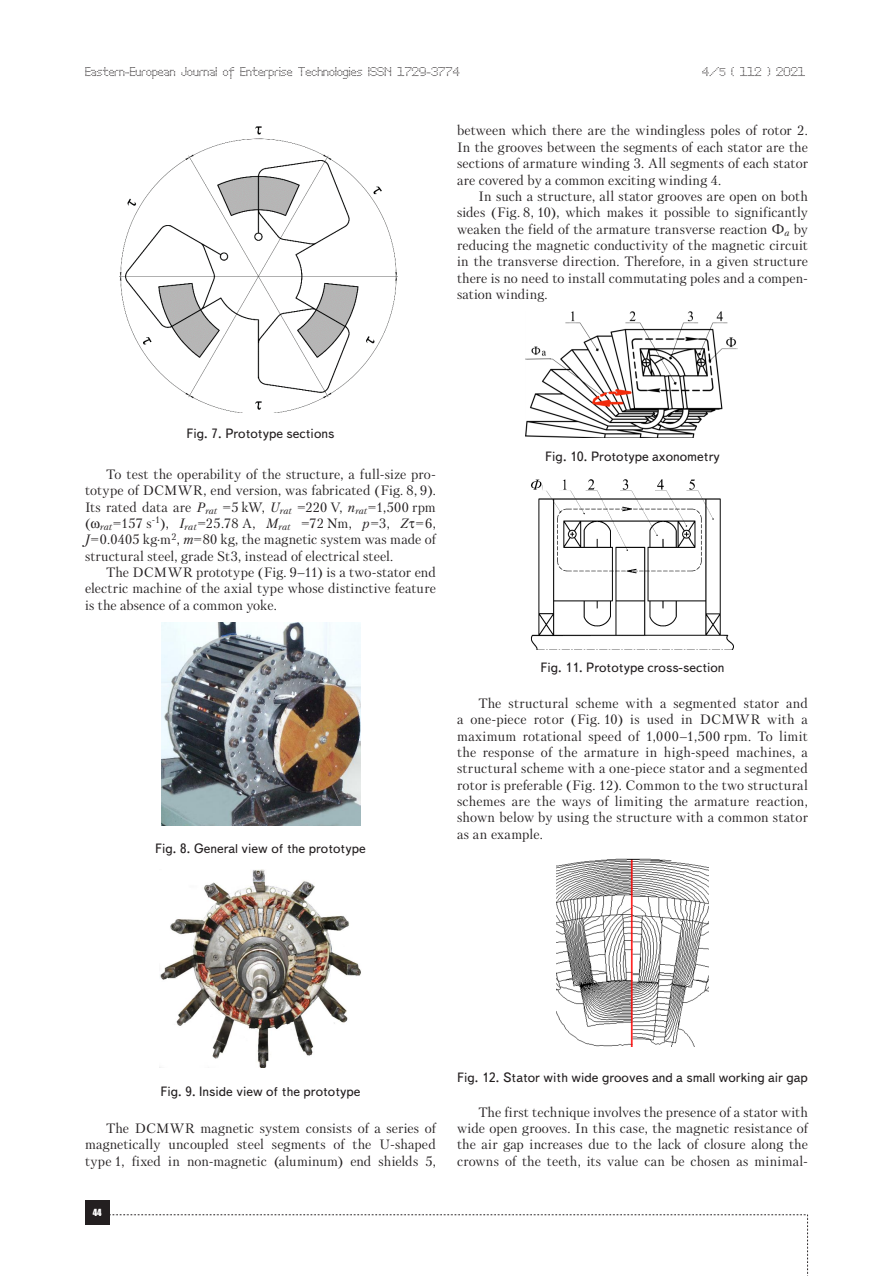
<style>
.page{position:relative;width:893px;height:1276px;background:#fff}
.page>*{position:absolute;margin:0;border:0;box-sizing:border-box;transform-origin:0 0}
.Text__англ{font:13.5px/16.4px "Petersburg C";letter-spacing:.01em;color:#231f20;text-align:justify}
.Рисунок{font:13.5px "Text Book C";color:#231f20}
.t1{font:12px "Perfo";letter-spacing:.015em;color:#231f20}
.t2{font:9px "Impact";color:#fff}
.s1{font-size:10.5px}
.s2{font-style:italic}
.s3{font-family:"Times New Roman"}
</style>
<div class="page">
<div style="left:85px;top:1200px;width:24px;height:24px;background:#231f20"></div>
<svg style="left:109px;top:1214px;width:699px;height:62px"></svg>
<img style="left:120px;top:126px;width:278px;height:287px">
<img style="left:161px;top:623px;width:200px;height:202px">
<img style="left:160px;top:869px;width:201px;height:198px">
<img style="left:525px;top:311px;width:212px;height:126px">
<img style="left:531px;top:479px;width:203px;height:170px">
<img style="left:557px;top:858px;width:152px;height:188px">
<p class="t1" style="left:85px;top:65px;width:376px">Eastern-European Journal of Enterprise Technologies ISSN 1729-3774</p>
<p class="t1" style="left:702px;top:65px;width:104px">4/<span class="s1">5</span> ( 112 ) 2021</p>
<p class="Text__англ" style="left:457px;top:122px;width:352px">between which there are the windingless poles of rotor 2.<br>In the grooves between the segments of each stator are the sections of armature winding 3. All segments of each stator are covered by a common exciting winding 4.</p>
<p class="Text__англ" style="left:457px;top:188px;width:352px;text-indent:21px">In such a structure, all stator grooves are open on both sides (Fig. 8, 10), which makes it possible to significantly weaken the field of the armature transverse reaction Ф<sub>a</sub> by reducing the magnetic conductivity of the magnetic circuit in the transverse direction. Therefore, in a given structure there is no need to install commutating poles and a compen&shy;sation winding.</p>
<p class="Рисунок" style="left:186px;top:426px;width:149px">Fig. 7. Prototype sections</p>
<p class="Text__англ" style="left:85px;top:466px;width:352px;text-indent:21px">To test the operability of the structure, a full-size pro&shy;totype of DCMWR, end version, was fabricated (Fig. 8, 9).<br>Its rated data are <span class="s2">Р</span><sub>rat</sub> =5 kW, <span class="s2">U</span><sub>rat</sub> =220 V, <span class="s2">n</span><sub>rat</sub>=1,500 rpm ( <sub>rat</sub>=157 s<sup>-1</sup>), <span class="s2">I</span><sub>rat</sub>=25.78 А, <span class="s2">М</span><sub>rat</sub> =72 Nm, <span class="s2">р</span>=3, <span class="s2">Z</span> =6, <span class="s2">J</span>=0.0405 kg·m<sup>2</sup>, <span class="s2">m</span>=80 kg, the magnetic system was made of structural steel, grade St3, instead of electrical steel.</p>
<p class="Text__англ" style="left:85px;top:564px;width:352px;text-indent:21px">The DCMWR prototype (Fig. 9<span class="s3">‒</span>11) is a two-stator end electric machine of the axial type whose distinctive feature is the absence of a common yoke.</p>
<p class="Рисунок" style="left:155px;top:841px;width:212px">Fig. 8. General view of the prototype</p>
<p class="Рисунок" style="left:545px;top:449px;width:176px">Fig. 10. Prototype axonometry</p>
<p class="Рисунок" style="left:540px;top:660px;width:186px">Fig. 11. Prototype cross-section</p>
<p class="Text__англ" style="left:457px;top:695px;width:352px;text-indent:21px">The structural scheme with a segmented stator and a one-piece rotor (Fig. 10) is used in DCMWR with a maximum rotational speed of 1,000<span class="s3">‒</span>1,500 rpm. To limit the response of the armature in high-speed machines, a structural scheme with a one-piece stator and a segmented rotor is preferable (Fig. 12). Common to the two structural schemes are the ways of limiting the armature reaction, shown below by using the structure with a common stator as an example.</p>
<p class="Рисунок" style="left:160px;top:1084px;width:202px">Fig. 9. Inside view of the prototype</p>
<p class="Text__англ" style="left:85px;top:1120px;width:352px;text-indent:21px">The DCMWR magnetic system consists of a series of magnetically uncoupled steel segments of the U-shaped type 1, fixed in non-magnetic (aluminum) end shields 5,</p>
<p class="t2" style="left:93px;top:1205px;width:10px">44</p>
<p class="Рисунок" style="left:457px;top:1070px;width:352px">Fig. 12. Stator with wide grooves and a small working air gap</p>
<p class="Text__англ" style="left:457px;top:1103px;width:352px;text-indent:21px">The first technique involves the presence of a stator with wide open grooves. In this case, the magnetic resistance of the air gap increases due to the lack of closure along the crowns of the teeth, its value can be chosen as minimal-</p>
</div>
